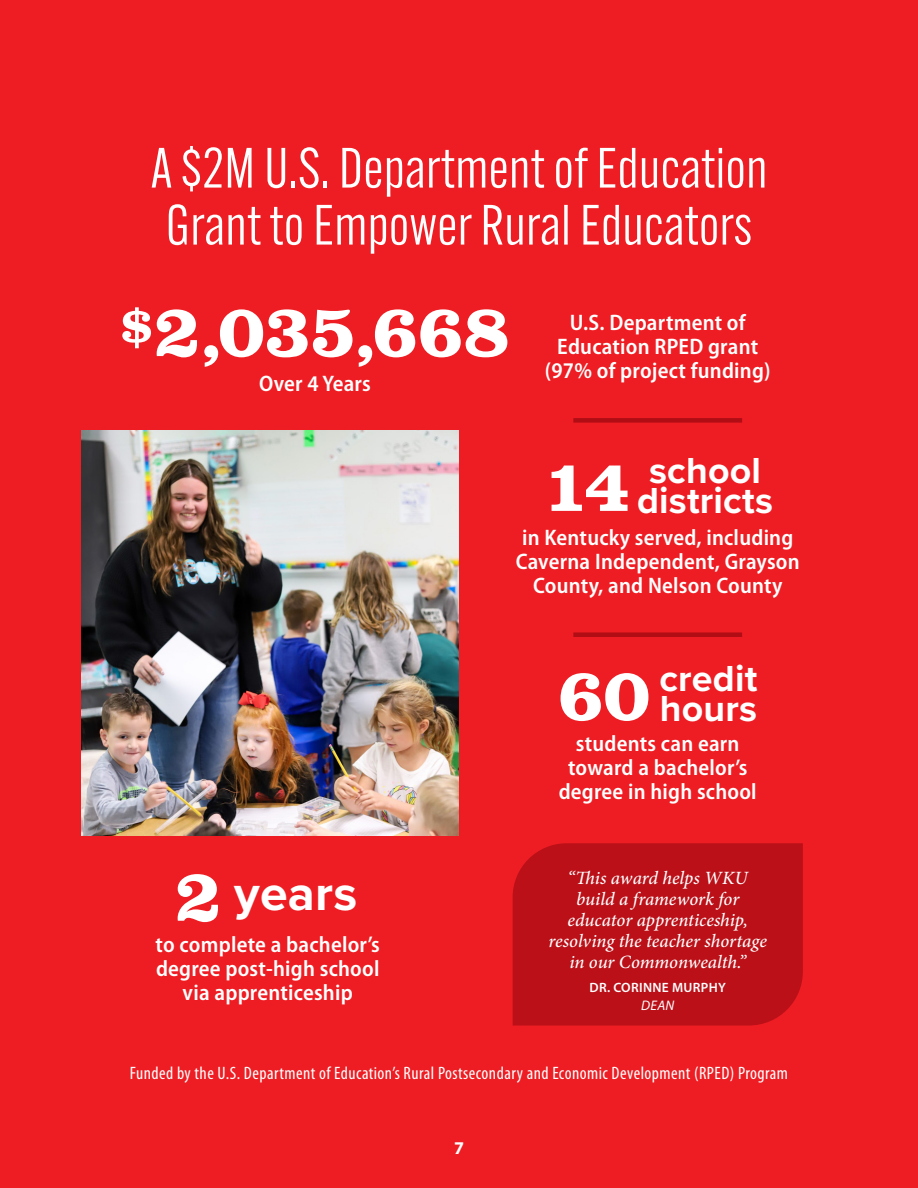
<style>
.page{position:relative;width:918px;height:1188px;background:#ee1d23}
.page>*{position:absolute;margin:0;border:0;box-sizing:border-box;transform-origin:0 0}
.Number{font:700 75px "Clarendon URW";letter-spacing:-.025em;color:#fff}
.t1{font:55.5px/57px "Alternate Gothic ATF";letter-spacing:.01em;color:#fff}
.Number-2{font:700 49.95px "Proxima Nova";letter-spacing:.005em;color:#fff}
.Number-3{font:700 37.5px/30px "Proxima Nova";letter-spacing:.005em;color:#fff;text-align:center}
.Under_Number{font:600 semi-condensed 22.5px/24px "Myriad Pro";letter-spacing:.01em;color:#fff;text-align:center}
.t2{font:italic 500 18.75px/21px "Minion Pro";letter-spacing:-.005em;color:#fff;text-align:center}
.t3{font:condensed 18px "Myriad Pro";letter-spacing:.025em;color:#fff}
.t4{font:700 18px "Myriad Pro";color:#fff}
.t5{font:italic 13.8px "Myriad Pro";color:#fff}
.t6{font:600 13.5px "Myriad Pro";letter-spacing:.025em;color:#fff}
</style>
<div class="page">
<img style="left:81px;top:430px;width:378px;height:405px">
<div style="left:573px;top:418px;width:169px;height:5px;background:#b00d15"></div>
<div style="left:573px;top:632px;width:169px;height:5px;background:#b00d15"></div>
<div style="left:513px;top:843px;width:290px;height:183px;background:#bb1018"></div>
<p class="t1" style="left:151px;top:140px;width:618px">A $2M U.S. Department of Education<br>Grant to Empower Rural Educators</p>
<p class="Number" style="left:120px;top:276px;width:392px"><sup>$</sup>2,035,668</p>
<p class="Under_Number" style="left:259px;top:371px;width:113px">Over 4 Years</p>
<p class="Under_Number" style="left:545px;top:311px;width:227px">U.S. Department of<br>Education RPED grant (97% of project funding)</p>
<p class="Number" style="left:175px;top:840px;width:49px">2</p>
<p class="Number-2" style="left:234px;top:857px;width:125px">years</p>
<p class="Under_Number" style="left:156px;top:933px;width:226px">to complete a bachelor’s degree post-high school via apprenticeship</p>
<p class="Number" style="left:543px;top:431px;width:88px">14</p>
<p class="Number-3" style="left:637px;top:454px;width:137px">school districts</p>
<p class="Under_Number" style="left:516px;top:526px;width:285px">in Kentucky served, including<br>Caverna Independent, Grayson<br>County, and Nelson County</p>
<p class="Number" style="left:557px;top:639px;width:95px">60</p>
<p class="Number-3" style="left:659px;top:662px;width:100px;text-align:left">credit hours</p>
<p class="Under_Number" style="left:559px;top:732px;width:200px">students can earn toward a bachelor’s degree in high school</p>
<p class="t2" style="left:548px;top:867px;width:220px">“This award helps WKU build a framework for educator apprenticeship, resolving the teacher shortage in our Commonwealth.”</p>
<p class="t6" style="left:590px;top:979px;width:138px">DR. CORINNE MURPHY</p>
<p class="t5" style="left:641px;top:997px;width:35px">DEAN</p>
<p class="t3" style="left:130px;top:1062px;width:660px">Funded by the U.S. Department of Education’s Rural Postsecondary and Economic Development (RPED) Program</p>
<p class="t4" style="left:454px;top:1136px;width:11px">7</p>
</div>
